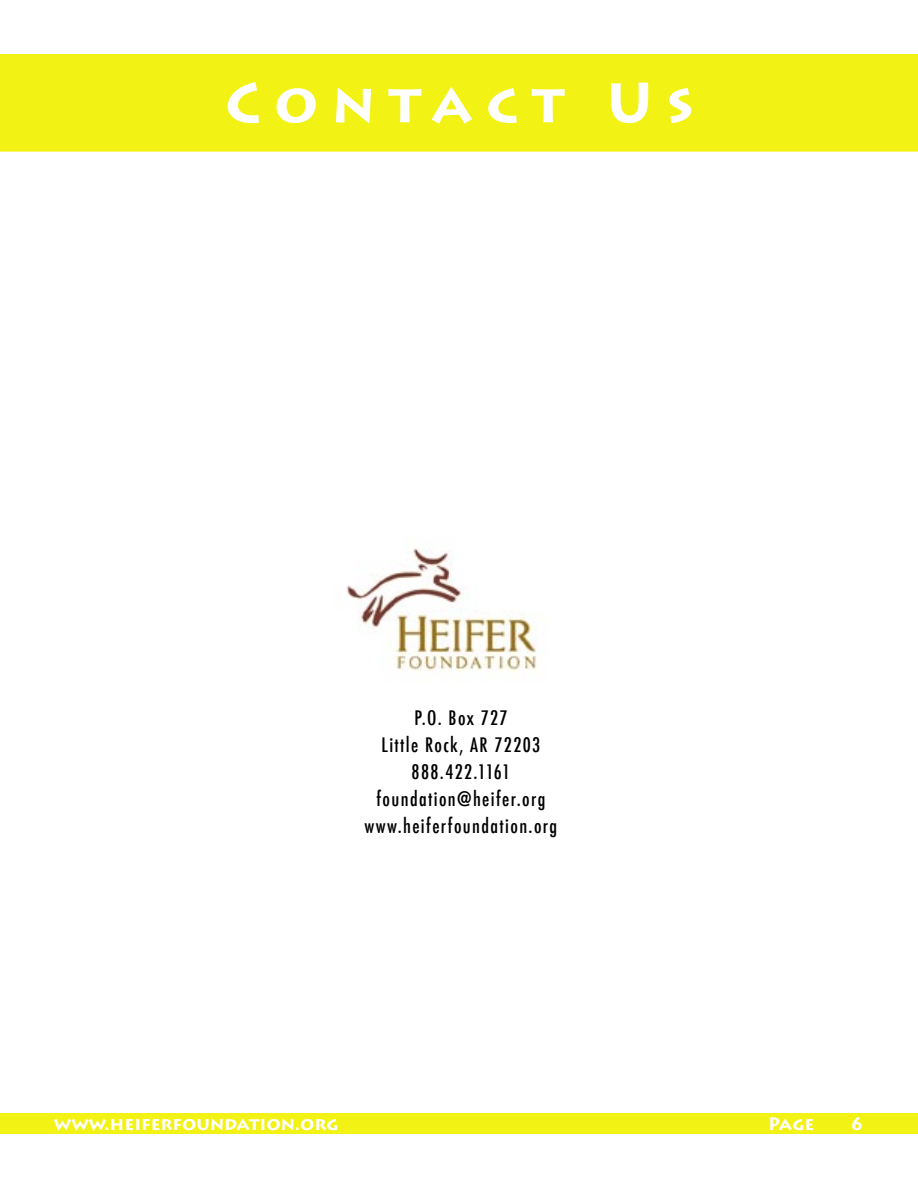
<style>
.page{position:relative;width:918px;height:1188px;background:#fff}
.page>*{position:absolute;margin:0;border:0;box-sizing:border-box;transform-origin:0 0}
.t1{font:700 55.5px "Lithos Pro";letter-spacing:.24em;color:#fff}
.t2{font:500 condensed 19.5px "Futura";letter-spacing:.07em;color:#000}
.t3{font:700 18px "Lithos Pro";color:#fff}
</style>
<div class="page">
<div style="left:0;top:1113px;width:918px;height:21px;background:#f3f215"></div>
<div style="left:0;top:54px;width:918px;height:98px;background:#f3f215"></div>
<div style="left:55px;top:81px;width:808px;height:48px;background:#f3f215"></div>
<div style="left:54px;top:80px;width:810px;height:49px;border:2px solid #f3f215"></div>
<img style="left:346px;top:537px;width:191px;height:136px">
<p class="t1" style="left:225px;top:70px;width:470px">Contact Us</p>
<p class="t2" style="left:414px;top:706px;width:95px">P.O. Box 727</p>
<p class="t2" style="left:382px;top:733px;width:160px">Little Rock, AR 72203</p>
<p class="t2" style="left:412px;top:760px;width:100px">888.422.1161</p>
<p class="t2" style="left:376px;top:787px;width:170px">foundation@heifer.org</p>
<p class="t2" style="left:365px;top:814px;width:194px">www.heiferfoundation.org</p>
<p class="t3" style="left:54px;top:1113px;width:286px">www.heiferfoundation.org</p>
<p class="t3" style="left:768px;top:1113px;width:48px">Page</p>
<p class="t3" style="left:850px;top:1113px;width:15px">6</p>
</div>
